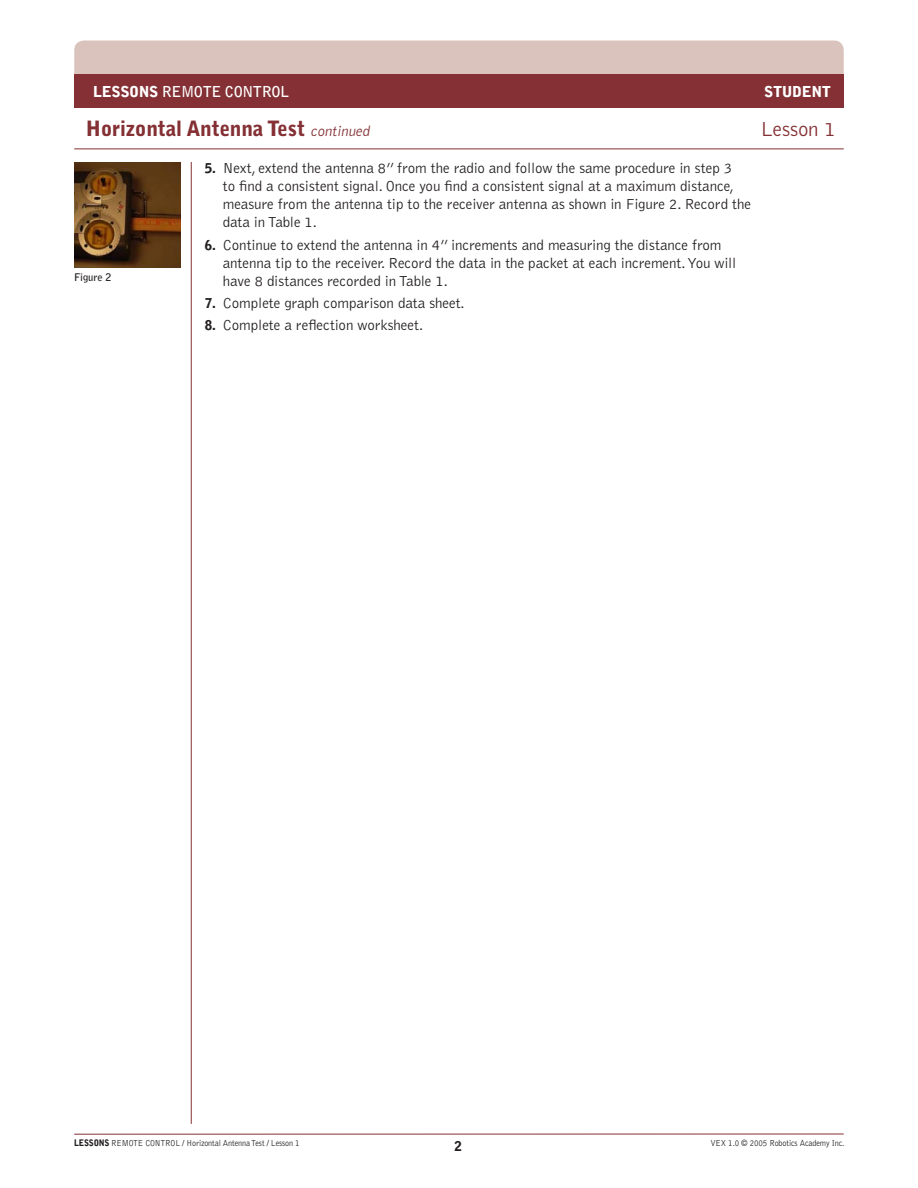
<style>
.page{position:relative;width:918px;height:1188px;background:#fff}
.page>*{position:absolute;margin:0;border:0;box-sizing:border-box;transform-origin:0 0}
.t1{font:900 21px "Bell Gothic";letter-spacing:-.01em;color:#843034}
.t2{font:300 21px "Bell Gothic";letter-spacing:-.01em;color:#843034}
.t3{font:300 15px/18px "Bell Gothic";letter-spacing:-.005em;color:#231f20}
.t4{font:700 15px "Bell Gothic";letter-spacing:-.025em;color:#fff}
.t5{font:900 15px "Bell Gothic";letter-spacing:-.025em;color:#fff}
.t6{font:900 13.5px "Bell Gothic";color:#231f20}
.t7{font:700 10.5px "Bell Gothic";letter-spacing:-.005em;color:#231f20}
.t8{font:300 9px "Bell Gothic";letter-spacing:-.015em;color:#231f20;scale:.9 1}
.s1{font-weight:900}
.s2{font-weight:300;font-style:italic;font-size:15px}
.s3{font-weight:900;font-size:13.5px}
</style>
<div class="page">
<hr style="left:74px;top:148px;width:770px;height:1px;background:#843034">
<hr style="left:74px;top:1134px;width:770px;height:1px;background:#843034">
<hr style="left:191px;top:162px;width:1px;height:962px;background:#843034">
<div style="left:74px;top:40px;width:770px;height:34px;background:#dbc3bd"></div>
<div style="left:74px;top:74px;width:770px;height:34px;background:#843034"></div>
<img style="left:74px;top:162px;width:106px;height:106px">
<p class="t4" style="left:93px;top:83px;width:198px"><span class="s1">LESSONS</span> REMOTE CONTROL</p>
<p class="t5" style="left:764px;top:83px;width:68px">STUDENT</p>
<h1 class="t1" style="left:86px;top:116px;width:288px">Horizontal Antenna Test <span class="s2">continued</span></h1>
<h1 class="t2" style="left:760px;top:118px;width:77px">Lesson 1</h1>
<p class="t7" style="left:74px;top:271px;width:39px">Figure 2</p>
<p class="t3" style="left:223px;top:160px;width:530px;text-indent:-18px"><span class="s3">5.</span> Next, extend the antenna 8” from the radio and follow the same procedure in step 3<br>to find a consistent signal. Once you find a consistent signal at a maximum distance, measure from the antenna tip to the receiver antenna as shown in Figure 2. Record the data in Table 1.</p>
<p class="t3" style="left:223px;top:236px;width:515px;text-indent:-18px"><span class="s3">6.</span> Continue to extend the antenna in 4” increments and measuring the distance from antenna tip to the receiver. Record the data in the packet at each increment. You will have 8 distances recorded in Table 1.</p>
<p class="t3" style="left:205px;top:294px;width:262px"><span class="s3">7.</span> Complete graph comparison data sheet.</p>
<p class="t3" style="left:205px;top:317px;width:220px"><span class="s3">8.</span> Complete a reflection worksheet.</p>
<p class="t8" style="left:74px;top:1138px;width:252px"><span class="s1">LESSONS</span> REMOTE CONTROL / Horizontal Antenna Test / Lesson 1</p>
<p class="t6" style="left:455px;top:1138px;width:9px">2</p>
<p class="t8" style="left:710px;top:1138px;width:150px">VEX 1.0 © 2005 Robotics Academy Inc.</p>
</div>
